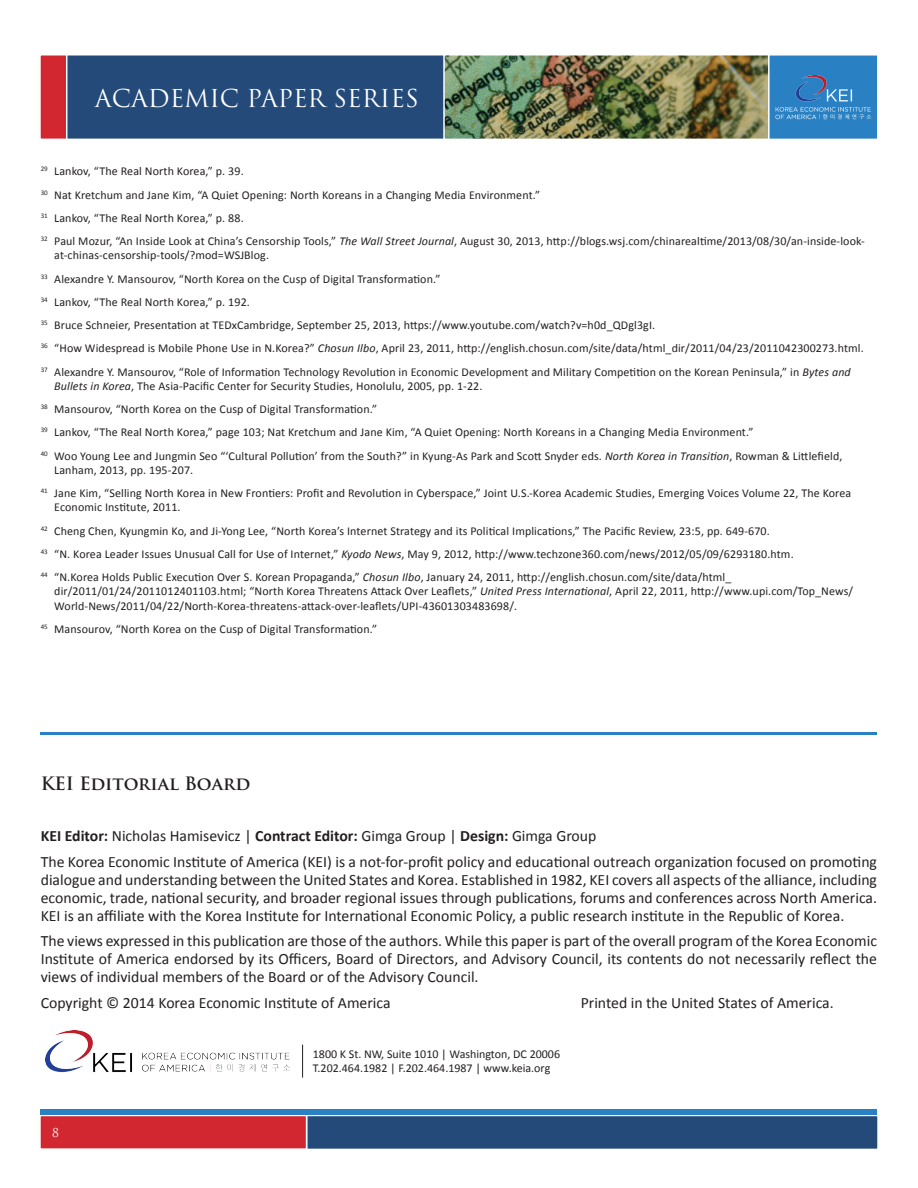
<style>
.page{position:relative;width:918px;height:1188px;background:#fff}
.page>*{position:absolute;margin:0;border:0;box-sizing:border-box;transform-origin:0 0}
.t1{font:24px "Trajan";color:#fff}
.Sub_Header{font:700 18px "Trajan Pro";color:#231f20}
.Body_text{font:15.75px/18px "Calibri";color:#231f20;text-align:justify}
.Endnotes{font:12px/14.2px "Calibri";letter-spacing:.01em;color:#231f20}
.t2{font:12px "Trajan";color:#fff}
.s1{font-style:italic}
.s2{font-weight:700}
</style>
<div class="page">
<div style="left:63px;top:54px;width:789px;height:86px;background:#244a79;border:2px solid #fff"></div>
<div style="left:39px;top:54px;width:28px;height:86px;background:#d22631;border:2px solid #fff"></div>
<div style="left:767px;top:54px;width:112px;height:86px;background:#2981c4;border:2px solid #fff"></div>
<div style="left:306px;top:1115px;width:573px;height:35px;background:#244a79;border:2px solid #fff"></div>
<div style="left:39px;top:1115px;width:268px;height:35px;background:#d22631;border:2px solid #fff"></div>
<div style="left:41px;top:1109px;width:836px;height:6px;background:#2981c4"></div>
<img style="left:443px;top:54px;width:327px;height:86px">
<img style="left:776px;top:75px;width:96px;height:45px">
<hr style="left:302px;top:1045px;width:1px;height:33px;background:#231f20">
<img style="left:45px;top:1031px;width:245px;height:41px">
<hr style="left:40px;top:733px;width:837px;height:2px;background:#2981c4">
<h1 class="t1" style="left:95px;top:83px;width:325px">ACADEMIC PAPER SERIES</h1>
<p class="Endnotes" style="left:41px;top:164px;width:204px"><sup>29</sup> Lankov, “The Real North Korea,” p. 39.</p>
<p class="Endnotes" style="left:41px;top:187px;width:501px"><sup>30</sup> Nat Kretchum and Jane Kim, “A Quiet Opening: North Koreans in a Changing Media Environment.”</p>
<p class="Endnotes" style="left:41px;top:210px;width:204px"><sup>31</sup> Lankov, “The Real North Korea,” p. 88.</p>
<p class="Endnotes" style="left:54px;top:233px;width:812px;text-indent:-14px"><sup>32</sup> Paul Mozur, “An Inside Look at China’s Censorship Tools,” <span class="s1">The Wall Street Journal</span>, August 30, 2013, http://blogs.wsj.com/chinarealtime/2013/08/30/an-inside-look&shy;at-chinas-censorship-tools/?mod=WSJBlog.</p>
<p class="Endnotes" style="left:41px;top:271px;width:401px"><sup>33</sup> Alexandre Y. Mansourov, “North Korea on the Cusp of Digital Transformation.”</p>
<p class="Endnotes" style="left:41px;top:294px;width:211px"><sup>34</sup> Lankov, “The Real North Korea,” p. 192.</p>
<p class="Endnotes" style="left:41px;top:317px;width:616px"><sup>35</sup> Bruce Schneier, Presentation at TEDxCambridge, September 25, 2013, https://www.youtube.com/watch?v=h0d_QDgl3gI.</p>
<p class="Endnotes" style="left:41px;top:341px;width:825px"><sup>36</sup> “How Widespread is Mobile Phone Use in N.Korea?” <span class="s1">Chosun Ilbo</span>, April 23, 2011, http://english.chosun.com/site/data/html_dir/2011/04/23/2011042300273.html.</p>
<p class="Endnotes" style="left:54px;top:364px;width:798px;text-indent:-14px"><sup>37</sup> Alexandre Y. Mansourov, “Role of Information Technology Revolution in Economic Development and Military Competition on the Korean Peninsula,” in <span class="s1">Bytes and<br>Bullets in Korea</span>, The Asia-Pacific Center for Security Studies, Honolulu, 2005, pp. 1-22.</p>
<p class="Endnotes" style="left:41px;top:401px;width:338px"><sup>38</sup> Mansourov, “North Korea on the Cusp of Digital Transformation.”</p>
<p class="Endnotes" style="left:41px;top:425px;width:714px"><sup>39</sup> Lankov, “The Real North Korea,” page 103; Nat Kretchum and Jane Kim, “A Quiet Opening: North Koreans in a Changing Media Environment.”</p>
<p class="Endnotes" style="left:54px;top:448px;width:790px;text-indent:-14px"><sup>40</sup> Woo Young Lee and Jungmin Seo “‘Cultural Pollution’ from the South?” in Kyung-As Park and Scott Snyder eds. <span class="s1">North Korea in Transition</span>, Rowman &amp; Littlefield,<br>Lanham, 2013, pp. 195-207.</p>
<p class="Endnotes" style="left:54px;top:485px;width:799px;text-indent:-14px"><sup>41</sup> Jane Kim, “Selling North Korea in New Frontiers: Profit and Revolution in Cyberspace,” Joint U.S.-Korea Academic Studies, Emerging Voices Volume 22, The Korea<br>Economic Institute, 2011.</p>
<p class="Endnotes" style="left:41px;top:523px;width:731px"><sup>42</sup> Cheng Chen, Kyungmin Ko, and Ji-Yong Lee, “North Korea’s Internet Strategy and its Political Implications,” The Pacific Review, 23:5, pp. 649-670.</p>
<p class="Endnotes" style="left:41px;top:546px;width:754px"><sup>43</sup> “N. Korea Leader Issues Unusual Call for Use of Internet,” <span class="s1">Kyodo News</span>, May 9, 2012, http://www.techzone360.com/news/2012/05/09/6293180.htm.</p>
<p class="Endnotes" style="left:54px;top:569px;width:800px;text-indent:-14px"><sup>44</sup> “N.Korea Holds Public Execution Over S. Korean Propaganda,” <span class="s1">Chosun Ilbo</span>, January 24, 2011, http://english.chosun.com/site/data/html_ dir/2011/01/24/2011012401103.html; “North Korea Threatens Attack Over Leaflets,” <span class="s1">United Press International</span>, April 22, 2011, http://www.upi.com/Top_News/<br>World-News/2011/04/22/North-Korea-threatens-attack-over-leaflets/UPI-43601303483698/.</p>
<p class="Endnotes" style="left:41px;top:621px;width:338px"><sup>45</sup> Mansourov, “North Korea on the Cusp of Digital Transformation.”</p>
<p class="Sub_Header" style="left:41px;top:772px;width:211px">KEI Editorial Board</p>
<p class="Body_text" style="left:41px;top:826px;width:557px"><span class="s2">KEI Editor:</span> Nicholas Hamisevicz | <span class="s2">Contract Editor:</span> Gimga Group | <span class="s2">Design:</span> Gimga Group</p>
<p class="Body_text" style="left:41px;top:852px;width:838px">The Korea Economic Institute of America (KEI) is a not-for-profit policy and educational outreach organization focused on promoting dialogue and understanding between the United States and Korea. Established in 1982, KEI covers all aspects of the alliance, including economic, trade, national security, and broader regional issues through publications, forums and conferences across North America.<br>KEI is an affiliate with the Korea Institute for International Economic Policy, a public research institute in the Republic of Korea.</p>
<p class="Body_text" style="left:41px;top:931px;width:838px">The views expressed in this publication are those of the authors. While this paper is part of the overall program of the Korea Economic Institute of America endorsed by its Officers, Board of Directors, and Advisory Council, its contents do not necessarily reflect the views of individual members of the Board or of the Advisory Council.</p>
<p class="Body_text" style="left:41px;top:993px;width:351px">Copyright © 2014 Korea Economic Institute of America</p>
<p class="Body_text" style="left:581px;top:993px;width:255px">Printed in the United States of America.</p>
<p class="Endnotes" style="left:313px;top:1047px;width:249px">1800 K St. NW, Suite 1010 | Washington, DC 20006<br>T.202.464.1982 | F.202.464.1987 | www.keia.org</p>
<p class="t2" style="left:52px;top:1126px;width:9px">8</p>
</div>
